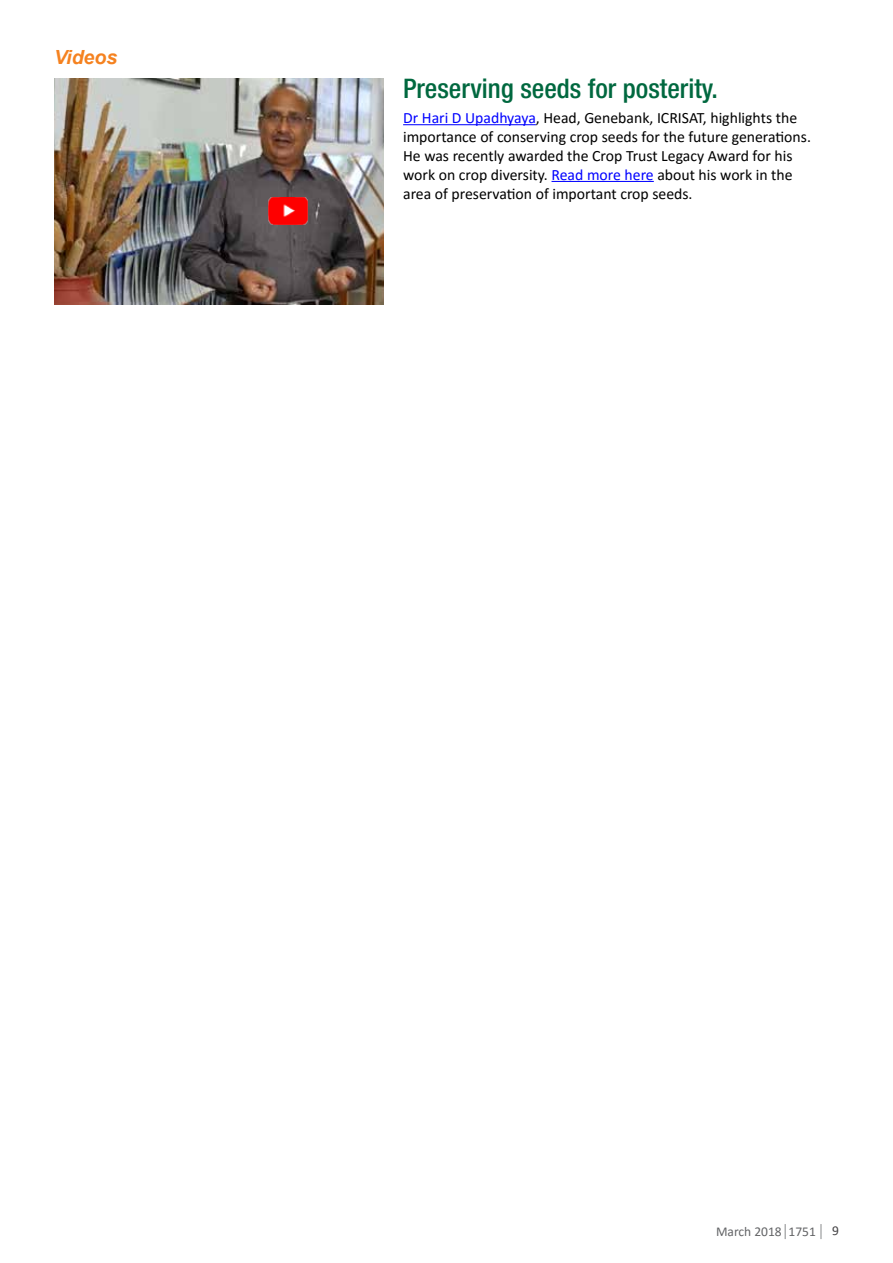
<style>
.page{position:relative;width:893px;height:1263px;background:#fff}
.page>*{position:absolute;margin:0;border:0;box-sizing:border-box;transform-origin:0 0}
.t1{font:500 condensed 27px "Helvetica Neue LT Std";color:#00683f}
.t2{font:italic 700 19.5px "Arial";color:#f58220}
.t3{font:15.75px/18.9px "Calibri";color:#000}
.t4{font:13.5px "Calibri";color:#636466}
.s1{color:#00f}
.s2{color:#414042}
</style>
<div class="page">
<svg style="left:785px;top:1224px;width:1px;height:15px"></svg>
<svg style="left:821px;top:1224px;width:1px;height:15px"></svg>
<hr style="left:403px;top:124px;width:133px;height:1px;background:#00f">
<hr style="left:551px;top:181px;width:103px;height:1px;background:#00f">
<img style="left:55px;top:79px;width:329px;height:226px">
<img style="left:268px;top:197px;width:40px;height:27px">
<p class="t2" style="left:54px;top:44px;width:65px">Videos</p>
<h1 class="t1" style="left:403px;top:72px;width:316px">Preserving seeds for posterity.</h1>
<p class="t3" style="left:403px;top:108px;width:409px"><span class="s1">Dr Hari D Upadhyaya</span>, Head, Genebank, ICRISAT, highlights the importance of conserving crop seeds for the future generations.<br>He was recently awarded the Crop Trust Legacy Award for his work on crop diversity. <span class="s1">Read more here</span> about his work in the area of preservation of important crop seeds.</p>
<p class="t4" style="left:716px;top:1222px;width:125px">March 2018 1751 <span class="s2">9</span></p>
</div>
